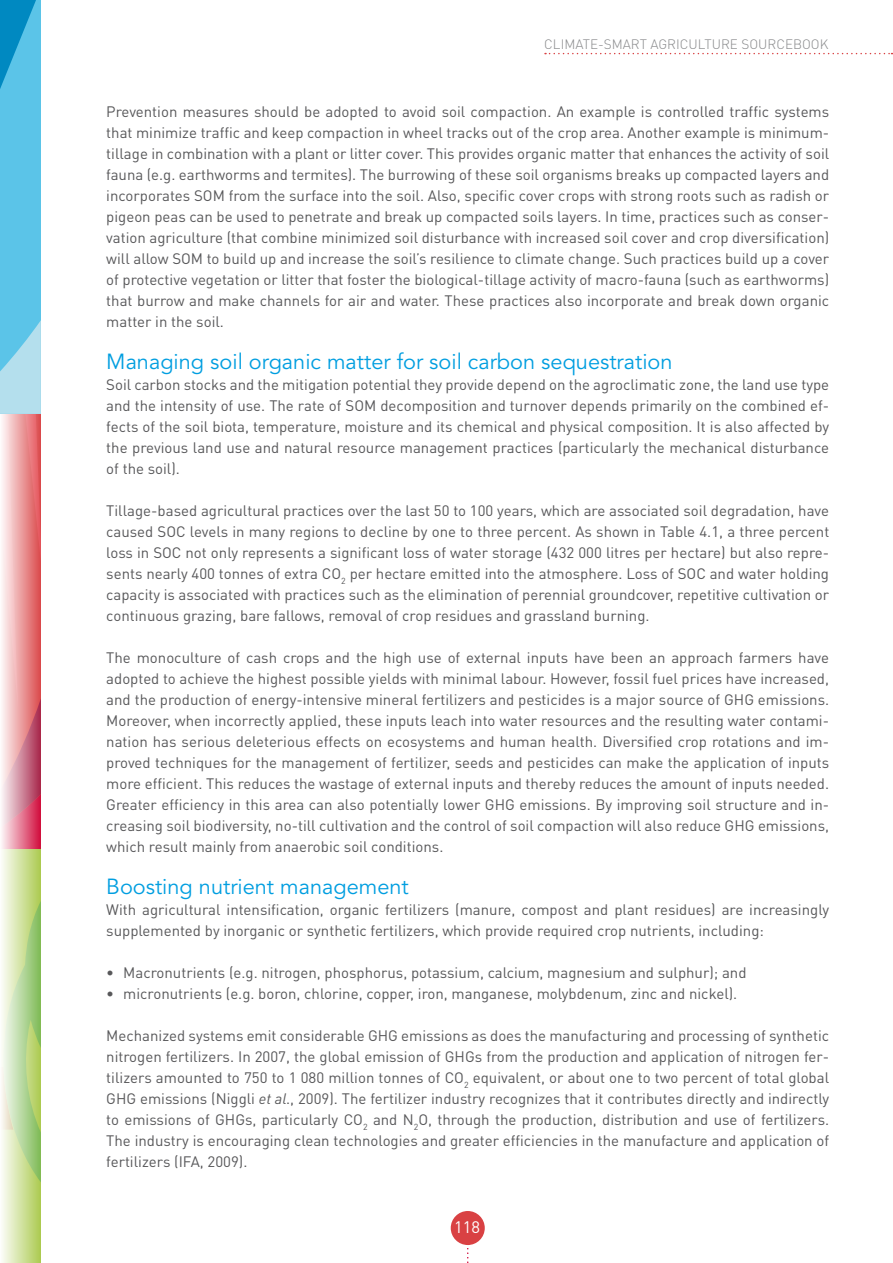
<style>
.page{position:relative;width:893px;height:1263px;background:#fff}
.page>*{position:absolute;margin:0;border:0;box-sizing:border-box;transform-origin:0 0}
.t1{font:21.75px "Avenir LT Std";color:#009ee0}
.t2{font:16.5px "DIN Pro";color:#fff}
.t3{font:15px/21px "DIN Pro";color:#58585a;text-align:justify}
.t4{font:300 13.5px "DIN Pro";color:#87888a}
.s1{font-style:italic}
</style>
<div class="page">
<svg style="left:467px;top:1248px;width:2px;height:15px"></svg>
<div style="left:451px;top:1211px;width:34px;height:34px;background:#d94143;border-radius:50%"></div>
<div style="left:0;top:0;width:41px;height:414px;background:#5bc4e8"></div>
<svg style="left:0;top:0;width:36px;height:89px"></svg>
<svg style="left:0;top:320px;width:41px;height:94px"></svg>
<svg style="left:545px;top:53px;width:347px;height:1px"></svg>
<svg style="left:2px;top:414px;width:39px;height:849px;background:#d8baa0"></svg>
<p class="t4" style="left:544px;top:35px;width:286px">CLIMATE-SMART AGRICULTURE SOURCEBOOK</p>
<p class="t3" style="left:106px;top:100px;width:724px">Prevention measures should be adopted to avoid soil compaction. An example is controlled traffic systems that minimize traffic and keep compaction in wheel tracks out of the crop area. Another example is minimum&shy;tillage in combination with a plant or litter cover. This provides organic matter that enhances the activity of soil fauna (e.g. earthworms and termites). The burrowing of these soil organisms breaks up compacted layers and incorporates SOM from the surface into the soil. Also, specific cover crops with strong roots such as radish or pigeon peas can be used to penetrate and break up compacted soils layers. In time, practices such as conser&shy;vation agriculture (that combine minimized soil disturbance with increased soil cover and crop diversification) will allow SOM to build up and increase the soil’s resilience to climate change. Such practices build up a cover of protective vegetation or litter that foster the biological-tillage activity of macro-fauna (such as earthworms) that burrow and make channels for air and water. These practices also incorporate and break down organic matter in the soil.</p>
<h1 class="t1" style="left:106px;top:349px;width:568px">Managing soil organic matter for soil carbon sequestration</h1>
<p class="t3" style="left:106px;top:373px;width:724px">Soil carbon stocks and the mitigation potential they provide depend on the agroclimatic zone, the land use type and the intensity of use. The rate of SOM decomposition and turnover depends primarily on the combined ef&shy;fects of the soil biota, temperature, moisture and its chemical and physical composition. It is also affected by the previous land use and natural resource management practices (particularly the mechanical disturbance of the soil).</p>
<p class="t3" style="left:106px;top:499px;width:724px">Tillage-based agricultural practices over the last 50 to 100 years, which are associated soil degradation, have caused SOC levels in many regions to decline by one to three percent. As shown in Table 4.1, a three percent loss in SOC not only represents a significant loss of water storage (432 000 litres per hectare) but also repre&shy;sents nearly 400 tonnes of extra CO<sub>2</sub> per hectare emitted into the atmosphere. Loss of SOC and water holding capacity is associated with practices such as the elimination of perennial groundcover, repetitive cultivation or continuous grazing, bare fallows, removal of crop residues and grassland burning.</p>
<p class="t3" style="left:106px;top:646px;width:724px">The monoculture of cash crops and the high use of external inputs have been an approach farmers have adopted to achieve the highest possible yields with minimal labour. However, fossil fuel prices have increased, and the production of energy-intensive mineral fertilizers and pesticides is a major source of GHG emissions.<br>Moreover, when incorrectly applied, these inputs leach into water resources and the resulting water contami&shy;nation has serious deleterious effects on ecosystems and human health. Diversified crop rotations and im&shy;proved techniques for the management of fertilizer, seeds and pesticides can make the application of inputs more efficient. This reduces the wastage of external inputs and thereby reduces the amount of inputs needed.<br>Greater efficiency in this area can also potentially lower GHG emissions. By improving soil structure and in&shy;creasing soil biodiversity, no-till cultivation and the control of soil compaction will also reduce GHG emissions, which result mainly from anaerobic soil conditions.</p>
<h1 class="t1" style="left:106px;top:874px;width:304px">Boosting nutrient management</h1>
<p class="t3" style="left:106px;top:898px;width:724px">With agricultural intensification, organic fertilizers (manure, compost and plant residues) are increasingly supplemented by inorganic or synthetic fertilizers, which provide required crop nutrients, including:</p>
<p class="t3" style="left:106px;top:961px;width:642px">• Macronutrients (e.g. nitrogen, phosphorus, potassium, calcium, magnesium and sulphur); and</p>
<p class="t3" style="left:106px;top:982px;width:632px">• micronutrients (e.g. boron, chlorine, copper, iron, manganese, molybdenum, zinc and nickel).</p>
<p class="t3" style="left:106px;top:1024px;width:724px">Mechanized systems emit considerable GHG emissions as does the manufacturing and processing of synthetic nitrogen fertilizers. In 2007, the global emission of GHGs from the production and application of nitrogen fer&shy;tilizers amounted to 750 to 1 080 million tonnes of CO<sub>2</sub> equivalent, or about one to two percent of total global GHG emissions (Niggli <span class="s1">et al</span>., 2009). The fertilizer industry recognizes that it contributes directly and indirectly to emissions of GHGs, particularly CO<sub>2</sub> and N<sub>2</sub>O, through the production, distribution and use of fertilizers.<br>The industry is encouraging clean technologies and greater efficiencies in the manufacture and application of fertilizers (IFA, 2009).</p>
<p class="t2" style="left:454px;top:1216px;width:27px">118</p>
</div>
